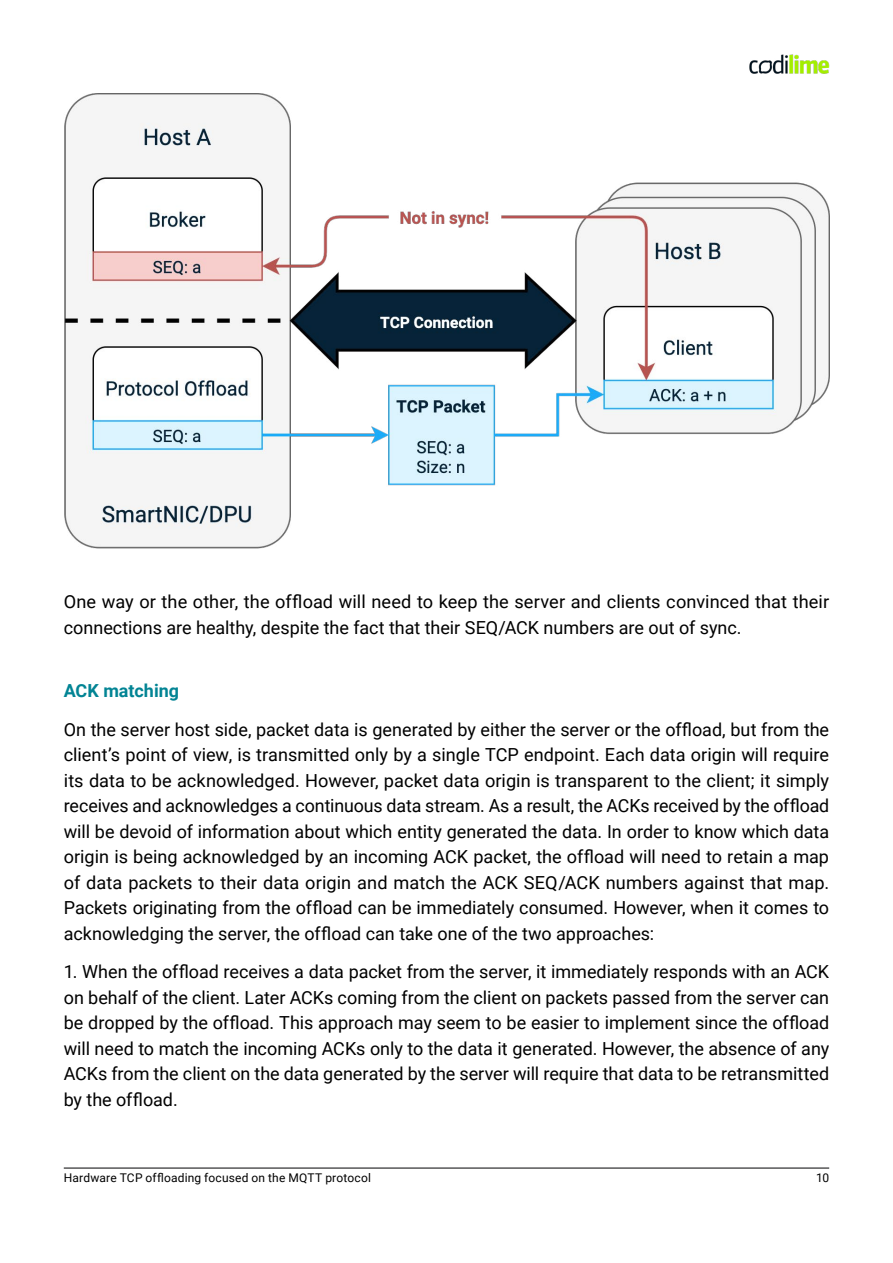
<style>
.page{position:relative;width:893px;height:1263px;background:#fff}
.page>*{position:absolute;margin:0;border:0;box-sizing:border-box;transform-origin:0 0}
.t1{font:18px/25.5px "Roboto";color:#000;text-align:justify}
.t2{font:700 18px "Roboto";color:#028494}
.t3{font:12px "Roboto";letter-spacing:.015em;color:#000}
</style>
<div class="page">
<img style="left:749px;top:54px;width:80px;height:20px">
<hr style="left:64px;top:1168px;width:765px;height:1px;background:#020203">
<img style="left:64px;top:94px;width:765px;height:455px">
<p class="t1" style="left:64px;top:588px;width:767px">One way or the other, the offload will need to keep the server and clients convinced that their connections are healthy, despite the fact that their SEQ/ACK numbers are out of sync.</p>
<p class="t2" style="left:64px;top:678px;width:117px">ACK matching</p>
<p class="t1" style="left:64px;top:716px;width:767px">On the server host side, packet data is generated by either the server or the offload, but from the client’s point of view, is transmitted only by a single TCP endpoint. Each data origin will require its data to be acknowledged. However, packet data origin is transparent to the client; it simply receives and acknowledges a continuous data stream. As a result, the ACKs received by the offload will be devoid of information about which entity generated the data. In order to know which data origin is being acknowledged by an incoming ACK packet, the offload will need to retain a map of data packets to their data origin and match the ACK SEQ/ACK numbers against that map.<br>Packets originating from the offload can be immediately consumed. However, when it comes to acknowledging the server, the offload can take one of the two approaches:</p>
<p class="t1" style="left:64px;top:958px;width:767px">1. When the offload receives a data packet from the server, it immediately responds with an ACK on behalf of the client. Later ACKs coming from the client on packets passed from the server can be dropped by the offload. This approach may seem to be easier to implement since the offload will need to match the incoming ACKs only to the data it generated. However, the absence of any ACKs from the client on the data generated by the server will require that data to be retransmitted by the offload.</p>
<p class="t3" style="left:64px;top:1169px;width:309px">Hardware TCP offloading focused on the MQTT protocol</p>
<p class="t3" style="left:816px;top:1169px;width:15px">10</p>
</div>
